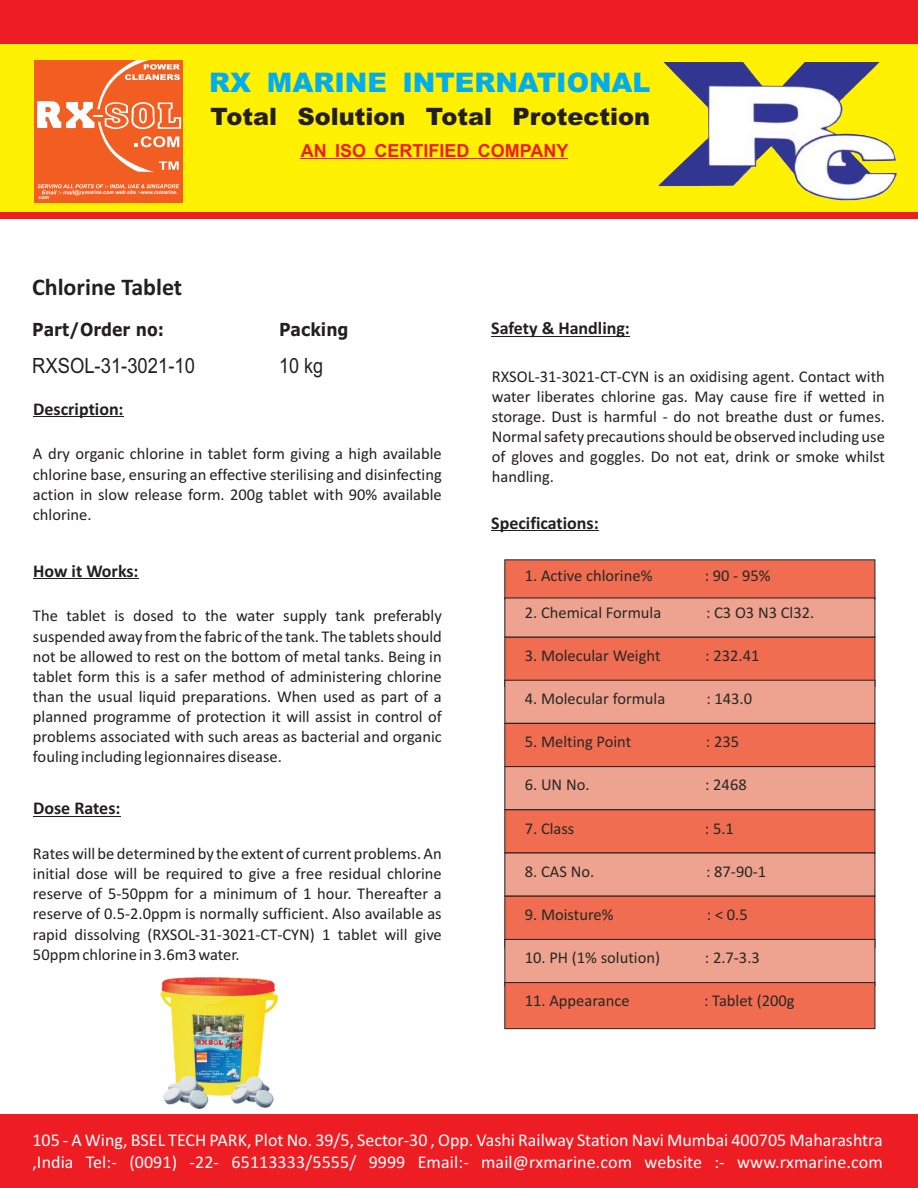
<style>
.page{position:relative;width:918px;height:1188px;background:#fff}
.page>*{position:absolute;margin:0;border:0;box-sizing:border-box;transform-origin:0 0}
.t1{font:900 27px "Arial";color:#00aeef}
.t2{font:900 24px "Arial";color:#231f20}
.t3{font:700 24px "Calibri";color:#231f20}
.t4{font:21px "Arial";color:#231f20;scale:.88 1}
.t5{font:21px "Arial";color:#231f20;scale:.86 1}
.t6{font:18px/21.9px "Calibri";color:#fff}
.t7{font:700 18px "Calibri";color:#231f20}
.t8{font:700 18px "Arial";color:#ee1d23}
.t9{font:700 18px "Verdana";color:#231f20;scale:.87 1}
.t10{font:700 18px "Verdana";color:#231f20;scale:.88 1}
.t11{font:16.5px/20.1px "Calibri";color:#231f20;text-align:justify}
.t12{font:16.5px "Calibri";color:#2a2723}
.t13{font:italic 700 5.25px "Arial";color:#fff}
</style>
<div class="page">
<div style="left:0;top:44px;width:918px;height:168px;background:#fff101"></div>
<img style="left:659px;top:63px;width:238px;height:137px">
<div style="left:0;top:1114px;width:918px;height:74px;background:#ee1d23"></div>
<div style="left:35px;top:60px;width:148px;height:143px;background:#f25d21"></div>
<svg style="left:37px;top:60px;width:144px;height:135px"></svg>
<hr style="left:301px;top:158px;width:267px;height:1px;background:#ee1d23">
<div style="left:0;top:1px;width:918px;height:43px;background:#ee1d23"></div>
<div style="left:0;top:213px;width:918px;height:6px;background:#ee1d23"></div>
<hr style="left:33px;top:416px;width:86px;height:1px;background:#231f20">
<hr style="left:491px;top:336px;width:134px;height:1px;background:#231f20">
<hr style="left:491px;top:530px;width:108px;height:1px;background:#231f20">
<hr style="left:33px;top:578px;width:101px;height:1px;background:#231f20">
<hr style="left:33px;top:816px;width:83px;height:1px;background:#231f20">
<svg style="left:505px;top:560px;width:370px;height:469px;background:#e9826b"></svg>
<img style="left:161px;top:978px;width:117px;height:131px">
<h1 class="t1" style="left:209px;top:73px;width:443px">RX MARINE INTERNATIONAL</h1>
<h2 class="t2" style="left:211px;top:108px;width:441px">Total Solution Total Protection</h2>
<p class="t13" style="left:38px;top:195px;width:12px">com</p>
<p class="t13" style="left:85px;top:190px;width:94px">marine.com web site :-www.rxmarine.</p>
<h2 class="t3" style="left:32px;top:277px;width:152px">Chlorine Tablet</h2>
<p class="t8" style="left:301px;top:143px;width:269px">AN ISO CERTIFIED COMPANY</p>
<p class="t9" style="left:32px;top:323px;width:153px">Part/Order no:</p>
<p class="t10" style="left:279px;top:323px;width:81px">Packing</p>
<p class="t4" style="left:32px;top:358px;width:187px">RXSOL-31-3021-10</p>
<p class="t5" style="left:279px;top:358px;width:53px">10 kg</p>
<p class="t7" style="left:33px;top:401px;width:92px">Description:</p>
<p class="t11" style="left:33px;top:445px;width:410px">A dry organic chlorine in tablet form giving a high available chlorine base, ensuring an effective sterilising and disinfecting action in slow release form. 200g tablet with 90% available chlorine.</p>
<p class="t7" style="left:33px;top:563px;width:107px">How it Works:</p>
<p class="t11" style="left:33px;top:607px;width:410px">The tablet is dosed to the water supply tank preferably suspended away from the fabric of the tank. The tablets should not be allowed to rest on the bottom of metal tanks. Being in tablet form this is a safer method of administering chlorine than the usual liquid preparations. When used as part of a planned programme of protection it will assist in control of problems associated with such areas as bacterial and organic fouling including legionnaires disease.</p>
<p class="t7" style="left:33px;top:801px;width:89px">Dose Rates:</p>
<p class="t11" style="left:33px;top:845px;width:410px">Rates will be determined by the extent of current problems. An initial dose will be required to give a free residual chlorine reserve of 5-50ppm for a minimum of 1 hour. Thereafter a reserve of 0.5-2.0ppm is normally sufficient. Also available as rapid dissolving (RXSOL-31-3021-CT-CYN) 1 tablet will give 50ppm chlorine in 3.6m3 water.</p>
<p class="t7" style="left:491px;top:321px;width:140px">Safety &amp; Handling:</p>
<p class="t11" style="left:492px;top:367px;width:395px">RXSOL-31-3021-CT-CYN is an oxidising agent. Contact with water liberates chlorine gas. May cause fire if wetted in storage. Dust is harmful - do not breathe dust or fumes.<br>Normal safety precautions should be observed including use of gloves and goggles. Do not eat, drink or smoke whilst handling.</p>
<p class="t7" style="left:491px;top:515px;width:109px">Specifications:</p>
<p class="t12" style="left:525px;top:568px;width:129px">1. Active chlorine%</p>
<p class="t12" style="left:705px;top:568px;width:67px">: 90 - 95%</p>
<p class="t12" style="left:525px;top:605px;width:138px">2. Chemical Formula</p>
<p class="t12" style="left:706px;top:605px;width:110px">: C3 O3 N3 Cl32.</p>
<p class="t12" style="left:525px;top:648px;width:137px">3. Molecular Weight</p>
<p class="t12" style="left:705px;top:648px;width:56px">: 232.41</p>
<p class="t12" style="left:525px;top:692px;width:142px">4. Molecular formula</p>
<p class="t12" style="left:706px;top:692px;width:47px">: 143.0</p>
<p class="t12" style="left:525px;top:735px;width:108px">5. Melting Point</p>
<p class="t12" style="left:706px;top:735px;width:35px">: 235</p>
<p class="t12" style="left:525px;top:778px;width:66px">6. UN No.</p>
<p class="t12" style="left:705px;top:778px;width:43px">: 2468</p>
<p class="t12" style="left:525px;top:821px;width:51px">7. Class</p>
<p class="t12" style="left:705px;top:821px;width:31px">: 5.1</p>
<p class="t12" style="left:525px;top:864px;width:71px">8. CAS No.</p>
<p class="t12" style="left:706px;top:864px;width:62px">: 87-90-1</p>
<p class="t12" style="left:525px;top:908px;width:90px">9. Moisture%</p>
<p class="t12" style="left:707px;top:908px;width:43px">: &lt; 0.5</p>
<p class="t12" style="left:525px;top:951px;width:137px">10. PH (1% solution)</p>
<p class="t12" style="left:705px;top:951px;width:57px">: 2.7-3.3</p>
<p class="t12" style="left:525px;top:994px;width:106px">11. Appearance</p>
<p class="t12" style="left:704px;top:994px;width:92px">: Tablet (200g</p>
<p class="t6" style="left:32px;top:1130px;width:852px">105 - A Wing, BSEL TECH PARK, Plot No. 39/5, Sector-30 , Opp. Vashi Railway Station Navi Mumbai 400705 Maharashtra ,India Tel:- (0091) -22- 65113333/5555/ 9999 Email:- mail@rxmarine.com website :- www.rxmarine.com</p>
</div>
